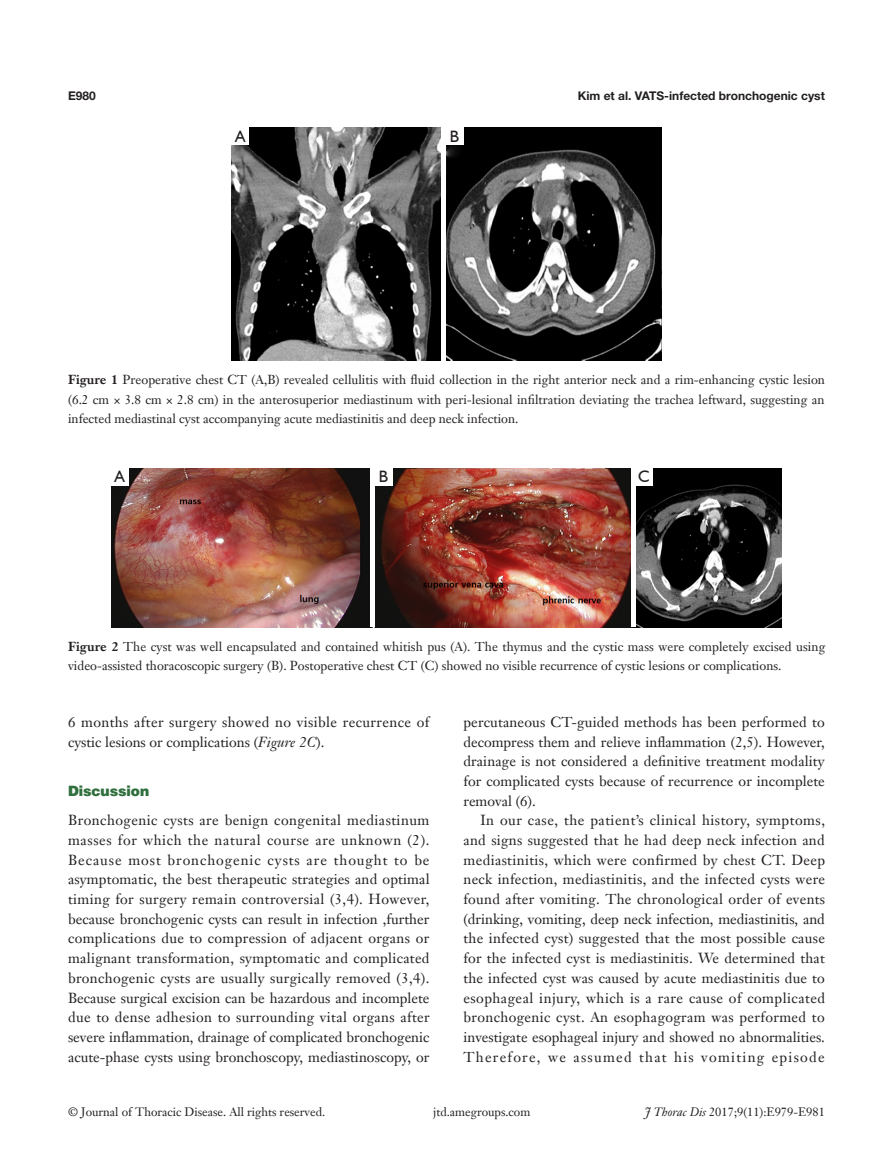
<style>
.page{position:relative;width:893px;height:1170px;background:#fff}
.page>*{position:absolute;margin:0;border:0;box-sizing:border-box;transform-origin:0 0}
.t1{font:16.5px "Humanist 521 BT";color:#231f20}
.t2{font:14.25px/19.6px "Janson Text LT";letter-spacing:.005em;color:#231f20;text-align:justify}
.t3{font:14.25px/19.6px "Janson Text LT";letter-spacing:.03em;color:#231f20}
.t4{font:900 14.25px "Helvetica";color:#30703e}
.二级标题下沉{font:12.75px/19.5px "Janson Text LT";color:#231f20;text-align:justify}
.t5{font:12px "Janson Text LT";color:#231f20}
.Running_title{font:700 12px "Helvetica Neue LT Pro";color:#231f20}
.s1{font-weight:700}
.s2{font-style:italic}
</style>
<div class="page">
<img style="left:232px;top:128px;width:429px;height:233px">
<hr style="left:442px;top:128px;width:4px;height:233px;background:#fff">
<div style="left:446px;top:128px;width:17px;height:17px;background:#fff"></div>
<div style="left:232px;top:128px;width:17px;height:17px;background:#fff"></div>
<img style="left:636px;top:468px;width:146px;height:159px">
<img style="left:111px;top:468px;width:520px;height:159px">
<hr style="left:371px;top:468px;width:4px;height:159px;background:#fff">
<div style="left:635px;top:468px;width:17px;height:17px;background:#fff"></div>
<div style="left:111px;top:468px;width:17px;height:17px;background:#fff"></div>
<div style="left:375px;top:468px;width:17px;height:17px;background:#fff"></div>
<p class="Running_title" style="left:68px;top:88px;width:29px">E980</p>
<p class="Running_title" style="left:578px;top:88px;width:249px">Kim et al. VATS-infected bronchogenic cyst</p>
<p class="t1" style="left:235px;top:126px;width:12px">A</p>
<p class="t1" style="left:450px;top:126px;width:11px">B</p>
<p class="二级标题下沉" style="left:68px;top:370px;width:758px"><span class="s1">Figure 1</span> Preoperative chest CT (A,B) revealed cellulitis with fluid collection in the right anterior neck and a rim-enhancing cystic lesion (6.2 cm × 3.8 cm × 2.8 cm) in the anterosuperior mediastinum with peri-lesional infiltration deviating the trachea leftward, suggesting an infected mediastinal cyst accompanying acute mediastinitis and deep neck infection.</p>
<p class="t1" style="left:115px;top:466px;width:12px">A</p>
<p class="t1" style="left:379px;top:466px;width:11px">B</p>
<p class="t1" style="left:638px;top:466px;width:13px">C</p>
<p class="二级标题下沉" style="left:68px;top:636px;width:759px"><span class="s1">Figure 2</span> The cyst was well encapsulated and contained whitish pus (A). The thymus and the cystic mass were completely excised using video-assisted thoracoscopic surgery (B). Postoperative chest CT (C) showed no visible recurrence of cystic lesions or complications.</p>
<p class="t3" style="left:68px;top:712px;width:363px">6 months after surgery showed no visible recurrence of cystic lesions or complications (<span class="s2">Figure 2C</span>).</p>
<p class="t4" style="left:68px;top:781px;width:83px">Discussion</p>
<p class="t2" style="left:68px;top:810px;width:363px">Bronchogenic cysts are benign congenital mediastinum masses for which the natural course are unknown (2).<br>Because most bronchogenic cysts are thought to be asymptomatic, the best therapeutic strategies and optimal timing for surgery remain controversial (3,4). However, because bronchogenic cysts can result in infection ,further complications due to compression of adjacent organs or malignant transformation, symptomatic and complicated bronchogenic cysts are usually surgically removed (3,4).<br>Because surgical excision can be hazardous and incomplete due to dense adhesion to surrounding vital organs after severe inflammation, drainage of complicated bronchogenic acute-phase cysts using bronchoscopy, mediastinoscopy, or</p>
<p class="t2" style="left:463px;top:712px;width:363px">percutaneous CT-guided methods has been performed to decompress them and relieve inflammation (2,5). However, drainage is not considered a definitive treatment modality for complicated cysts because of recurrence or incomplete removal (6).</p>
<p class="t2" style="left:463px;top:810px;width:363px;text-indent:17px">In our case, the patient’s clinical history, symptoms, and signs suggested that he had deep neck infection and mediastinitis, which were confirmed by chest CT. Deep neck infection, mediastinitis, and the infected cysts were found after vomiting. The chronological order of events (drinking, vomiting, deep neck infection, mediastinitis, and the infected cyst) suggested that the most possible cause for the infected cyst is mediastinitis. We determined that the infected cyst was caused by acute mediastinitis due to esophageal injury, which is a rare cause of complicated bronchogenic cyst. An esophagogram was performed to investigate esophageal injury and showed no abnormalities.<br>Therefore, we assumed that his vomiting episode</p>
<p class="t5" style="left:68px;top:1104px;width:259px">© Journal of Thoracic Disease. All rights reserved.</p>
<p class="t5" style="left:433px;top:1104px;width:99px">jtd.amegroups.com</p>
<p class="t5" style="left:645px;top:1104px;width:182px"><span class="s2">J Thorac Dis</span> 2017;9(11):E979-E981</p>
</div>
